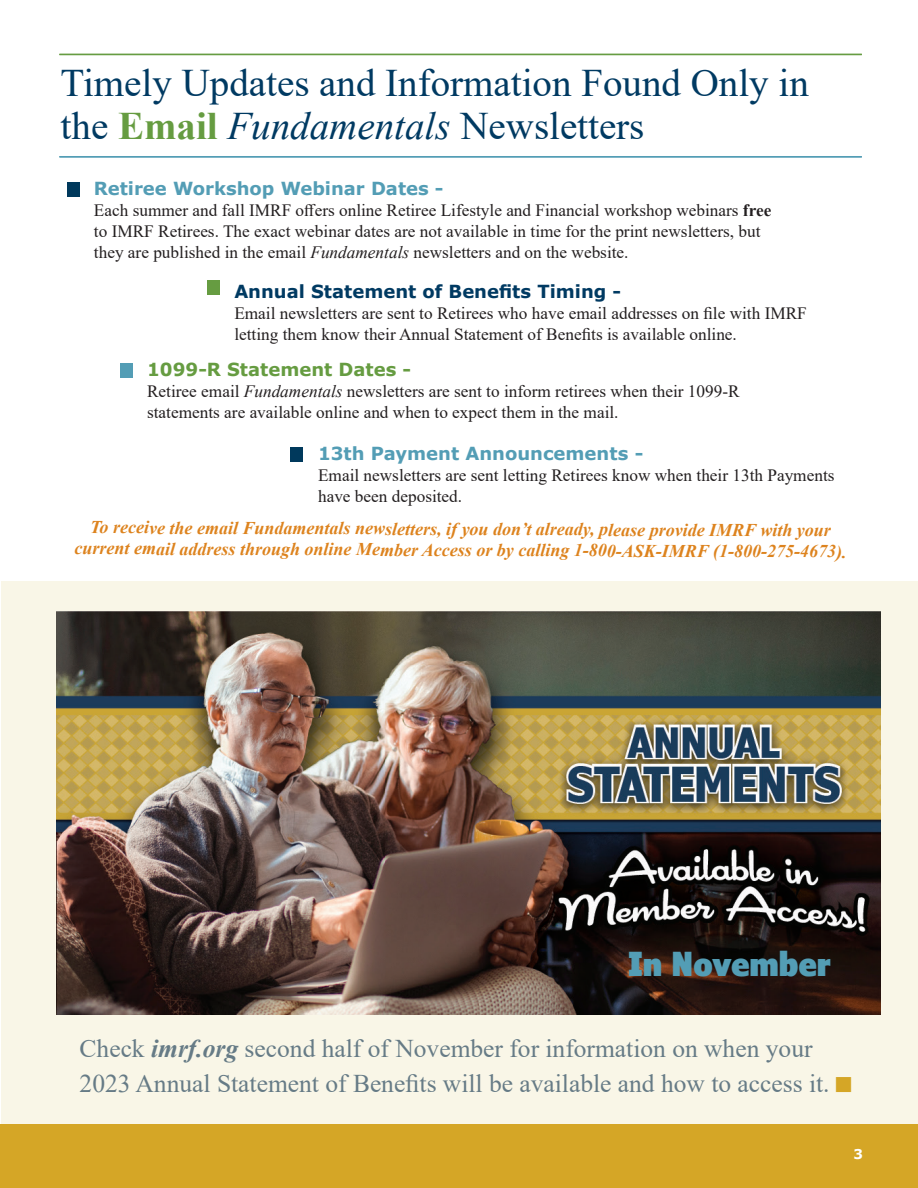
<style>
.page{position:relative;width:918px;height:1188px;background:#fff}
.page>*{position:absolute;margin:0;border:0;box-sizing:border-box;transform-origin:0 0}
.Headline_-_Page_1{font:39px/43.5px "Times New Roman";color:#003a62}
.Story_Text{font:900 condensed 33px "Verdana Pro";color:#539db5}
.t1{font:25.5px/34.5px "Times New Roman";color:#667b86}
.Headline_-_interior{font:italic 700 18px/21px "Times New Roman";color:#dd831e;text-align:center}
.Headline_-_interior-2{font:700 18px "Verdana Pro";color:#539db5}
.Headline_-_interior-3{font:700 18px "Verdana Pro";color:#003a62}
.Headline_-_interior-4{font:700 18px "Verdana Pro";color:#669c41}
.Headline_-_interior-5{font:17.25px/21px "Times New Roman";color:#231f20}
.t2{font:700 13.5px "Verdana";color:#fff}
.s1{font-weight:700;color:#669c41}
.s2{font-style:italic}
.s3{font-weight:700}
.s4{font-weight:700;font-style:italic}
</style>
<div class="page">
<div style="left:0;top:1124px;width:918px;height:64px;background:#d5a626"></div>
<div style="left:2px;top:581px;width:916px;height:542px;background:#f9f6e7"></div>
<img style="left:57px;top:611px;width:823px;height:403px">
<hr style="left:59px;top:55px;width:803px;height:1px;background:#669c41">
<hr style="left:59px;top:54px;width:803px;height:1px;background:#669c41">
<hr style="left:59px;top:157px;width:803px;height:1px;background:#539db5">
<hr style="left:59px;top:156px;width:803px;height:1px;background:#539db5">
<div style="left:207px;top:281px;width:12px;height:14px;background:#669c41"></div>
<div style="left:67px;top:182px;width:12px;height:14px;background:#00395c"></div>
<div style="left:120px;top:363px;width:13px;height:14px;background:#539db5"></div>
<div style="left:291px;top:447px;width:12px;height:14px;background:#00395c"></div>
<p class="Headline_-_Page_1" style="left:61px;top:60px;width:750px">Timely Updates and Information Found Only in the <span class="s1">Email</span> <span class="s2">Fundamentals</span> Newsletters</p>
<p class="Headline_-_interior-2" style="left:94px;top:177px;width:351px">Retiree Workshop Webinar Dates -</p>
<p class="Headline_-_interior-5" style="left:94px;top:199px;width:679px">Each summer and fall IMRF offers online Retiree Lifestyle and Financial workshop webinars <span class="s3">free </span>to IMRF Retirees. The exact webinar dates are not available in time for the print newsletters, but they are published in the email <span class="s2">Fundamentals</span> newsletters and on the website.</p>
<p class="Headline_-_interior-3" style="left:234px;top:280px;width:388px">Annual Statement of Benefits Timing -</p>
<p class="Headline_-_interior-5" style="left:234px;top:302px;width:574px">Email newsletters are sent to Retirees who have email addresses on file with IMRF letting them know their Annual Statement of Benefits is available online.</p>
<p class="Headline_-_interior-4" style="left:147px;top:358px;width:266px">1099-R Statement Dates -</p>
<p class="Headline_-_interior-5" style="left:147px;top:381px;width:594px">Retiree email <span class="s2">Fundamentals</span> newsletters are sent to inform retirees when their 1099-R statements are available online and when to expect them in the mail.</p>
<p class="Headline_-_interior-2" style="left:318px;top:442px;width:327px">13th Payment Announcements -</p>
<p class="Headline_-_interior-5" style="left:318px;top:465px;width:518px">Email newsletters are sent letting Retirees know when their 13th Payments have been deposited.</p>
<p class="Headline_-_interior" style="left:75px;top:518px;width:774px">To receive the email Fundamentals newsletters, if you don’t already, please provide IMRF with your current email address through online Member Access or by calling 1-800-ASK-IMRF (1-800-275-4673).</p>
<p class="Story_Text" style="left:628px;top:941px;width:204px">In November</p>
<p class="t1" style="left:80px;top:1031px;width:752px">Check <span class="s4">imrf.org</span> second half of November for information on when your<br>2023 Annual Statement of Benefits will be available and how to access it.</p>
<p class="t2" style="left:853px;top:1144px;width:11px">3</p>
</div>
